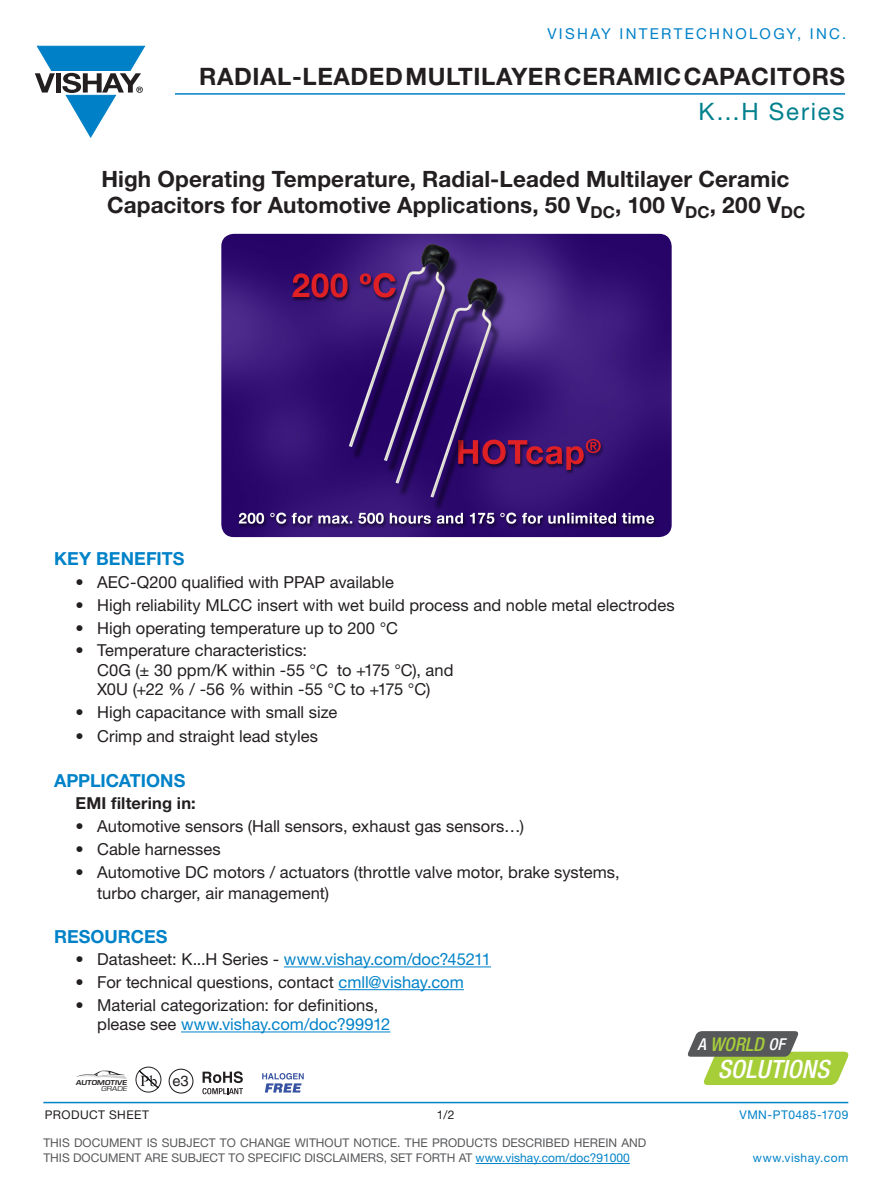
<style>
.page{position:relative;width:891px;height:1189px;background:#fff}
.page>*{position:absolute;margin:0;border:0;box-sizing:border-box;transform-origin:0 0}
.t1{font:italic 500 condensed 25.2px "Helvetica Neue LT Std";letter-spacing:.005em;color:#fff}
.PT_F_Title{font:700 24px "Helvetica Neue LT Std";letter-spacing:.025em;color:#231f20}
.PT_Cap_PartNumber{font:24px "Helvetica Neue LT Std";letter-spacing:.075em;color:#007f8d}
.PT_SubTitle{font:700 22.5px/25.5px "Helvetica Neue LT Std";letter-spacing:.005em;color:#231f20}
.t2{font:italic 500 condensed 18.9px "Helvetica Neue LT Std";color:#a6ce39}
.PT_F_SectionName{font:700 18px "Helvetica Neue LT Std";color:#0082c8}
.t3{font:16.5px/19.5px "Helvetica Neue LT Std";color:#231f20}
.t4{font:16.5px "Helvetica Neue LT Std";letter-spacing:.005em;color:#0082c8}
.PT_F_BodyText{font:700 16.5px "Helvetica Neue LT Std";letter-spacing:.01em;color:#231f20}
.t5{font:15px "Helvetica Neue LT Std";letter-spacing:.155em;color:#0082c8}
.t6{font:14.7px "Helvetica";color:#231f20}
.PL_Disclaimer{font:12px/15px "Helvetica Neue LT Std";color:#57585a}
.t7{font:12px "Helvetica Neue LT Std";letter-spacing:.04em;color:#0082c8}
.PL_BrochureType{font:12px "Helvetica Neue LT Std";letter-spacing:.04em;color:#231f20}
.PL_PageNumber{font:12px "Helvetica Neue LT Std";color:#231f20}
.t8{font:600 6.6px/5.2px "Eurostile";color:#231f20;text-align:right;scale:1.18 1}
.s1{color:#231f20}
.s2{color:#0082c8}
.s3{font-weight:400}
.s4{font-size:16.35px;color:#fff}
</style>
<div class="page">
<hr style="left:284px;top:966px;width:207px;height:1px;background:#0082c8">
<hr style="left:338px;top:988px;width:126px;height:1px;background:#0082c8">
<hr style="left:181px;top:1031px;width:209px;height:1px;background:#0082c8">
<svg style="left:76px;top:1070px;width:50px;height:8px"></svg>
<svg style="left:136px;top:1066px;width:25px;height:26px"></svg>
<svg style="left:202px;top:1071px;width:41px;height:22px"></svg>
<div style="left:169px;top:1068px;width:24px;height:25px;border:1px solid #231f20;border-radius:50%"></div>
<hr style="left:175px;top:93px;width:670px;height:2px;background:#0082c8">
<svg style="left:35px;top:46px;width:110px;height:91px"></svg>
<hr style="left:43px;top:1101px;width:805px;height:1px;background:#0082c8">
<svg style="left:688px;top:1031px;width:160px;height:53px"></svg>
<hr style="left:476px;top:1162px;width:154px;height:1px;background:#0082c8">
<img style="left:221px;top:234px;width:451px;height:303px">
<svg style="left:262px;top:1073px;width:42px;height:19px"></svg>
<p class="t5" style="left:547px;top:25px;width:300px">VISHAY INTERTECHNOLOGY, INC.</p>
<p class="PT_F_Title" style="left:199px;top:62px;width:245px">Radial-Leaded Multilayer</p>
<p class="PT_F_Title" style="left:564px;top:62px;width:36px">Ceramic</p>
<p class="PT_F_Title" style="left:684px;top:62px;width:36px">Capacitors</p>
<p class="PT_Cap_PartNumber" style="left:698px;top:97px;width:148px">K…H Series</p>
<p class="PT_SubTitle" style="left:101px;top:166px;width:706px">High Operating Temperature, Radial-Leaded Multilayer Ceramic<br>Capacitors for Automotive Applications, 50 V<sub>DC</sub>, 100 V<sub>DC</sub>, 200 V<sub>DC</sub></p>
<p class="PT_F_SectionName" style="left:54px;top:547px;width:132px">KEY BENEFITS</p>
<p class="t3" style="left:76px;top:572px;width:320px">• AEC-Q200 qualified with PPAP available</p>
<p class="t3" style="left:76px;top:595px;width:601px">• High reliability MLCC insert with wet build process and noble metal electrodes</p>
<p class="t3" style="left:76px;top:617px;width:324px">• High operating temperature up to 200 °C</p>
<p class="t3" style="left:97px;top:640px;width:358px;text-indent:-22px">• Temperature characteristics:<br>C0G (± 30 ppm/K within -55 °C to +175 °C), and<br>X0U (+22 % / -56 % within -55 °C to +175 °C)</p>
<p class="t3" style="left:76px;top:702px;width:263px">• High capacitance with small size</p>
<p class="t3" style="left:76px;top:726px;width:244px">• Crimp and straight lead styles</p>
<p class="PT_F_SectionName" style="left:54px;top:768px;width:133px">APPLICATIONS</p>
<p class="PT_F_BodyText" style="left:76px;top:793px;width:122px">EMI filtering in:</p>
<p class="t3" style="left:76px;top:816px;width:450px">• Automotive sensors (Hall sensors, exhaust gas sensors…)</p>
<p class="t3" style="left:76px;top:838px;width:147px">• Cable harnesses</p>
<p class="t3" style="left:97px;top:860px;width:524px;line-height:21px;text-indent:-22px">• Automotive DC motors / actuators (throttle valve motor, brake systems, turbo charger, air management)</p>
<p class="PT_F_SectionName" style="left:54px;top:924px;width:115px">RESOURCES</p>
<p class="t4" style="left:76px;top:949px;width:417px"><span class="s1">• Datasheet: K...H Series -</span> www.vishay.com/doc?45211</p>
<p class="t3" style="left:76px;top:972px;width:390px">• For technical questions, contact <span class="s2">cmll@vishay.com</span></p>
<p class="t3" style="left:97px;top:994px;width:295px;text-indent:-22px">• Material categorization: for definitions, please see <span class="s2">www.vishay.com/doc?99912</span></p>
<p class="t8" style="left:76px;top:1079px;width:46px">AUTOMOTIVE<br><span class="s3">GRADE</span></p>
<p class="t6" style="left:172px;top:1071px;width:18px">e3</p>
<p class="t2" style="left:697px;top:1032px;width:89px"><span class="s4">A</span> WORLD <span class="s4">OF</span></p>
<h1 class="t1" style="left:718px;top:1053px;width:113px">SOLUTIONS</h1>
<p class="PL_BrochureType" style="left:45px;top:1107px;width:36px">Product</p>
<p class="PL_BrochureType" style="left:109px;top:1107px;width:17px">Sheet</p>
<p class="PL_PageNumber" style="left:437px;top:1107px;width:19px">1/2</p>
<p class="t7" style="left:740px;top:1107px;width:110px">VMN-PT0485-1709</p>
<p class="PL_Disclaimer" style="left:43px;top:1134px;width:604px">THIS DOCUMENT IS SUBJECT TO CHANGE WITHOUT NOTICE. THE PRODUCTS DESCRIBED HEREIN AND<br>THIS DOCUMENT ARE SUBJECT TO SPECIFIC DISCLAIMERS, SET FORTH AT <span class="s2">www.vishay.com/doc?91000</span></p>
<p class="t7" style="left:753px;top:1150px;width:97px">www.vishay.com</p>
</div>
